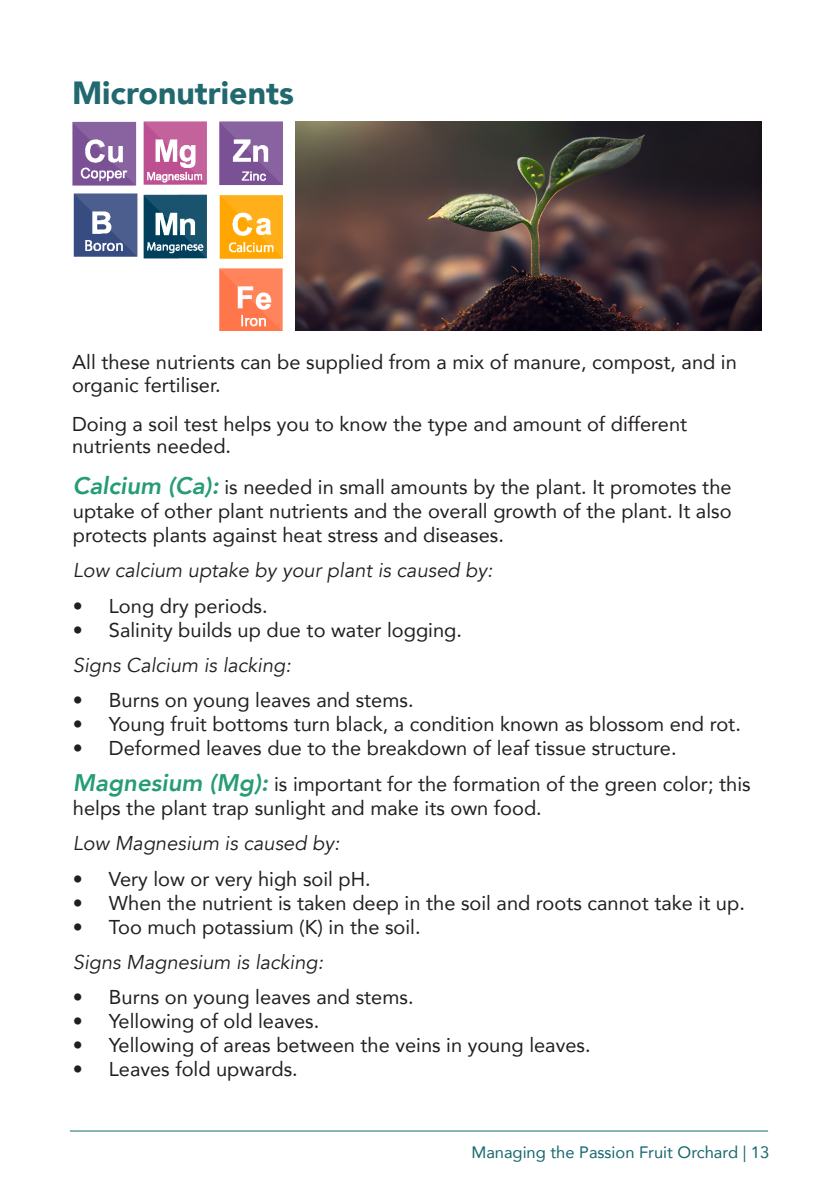
<style>
.page{position:relative;width:840px;height:1191px;background:#fff}
.page>*{position:absolute;margin:0;border:0;box-sizing:border-box;transform-origin:0 0}
.t1{font:900 32px "Avenir";color:#21696e}
.t2{font:20px/24px "Avenir";color:#231f20}
.t3{font:italic 20px "Avenir";color:#231f20}
.t4{font:16.4px "Avenir";color:#17676d}
.s1{font-weight:800;font-style:italic;font-size:24px;color:#269c76}
</style>
<div class="page">
<hr style="left:70px;top:1130px;width:697px;height:1px;background:#17676d">
<img style="left:296px;top:121px;width:465px;height:210px">
<img style="left:178px;top:121px;width:104px;height:210px">
<img style="left:73px;top:121px;width:105px;height:138px">
<p class="t1" style="left:72px;top:65px;width:223px">Micronutrients</p>
<p class="t2" style="left:72px;top:351px;width:666px;line-height:22px">All these nutrients can be supplied from a mix of manure, compost, and in organic fertiliser.</p>
<p class="t2" style="left:72px;top:412px;width:616px;line-height:22px">Doing a soil test helps you to know the type and amount of different nutrients needed.</p>
<p class="t2" style="left:73px;top:474px;width:659px;text-align:justify"><span class="s1">Calcium (Ca):</span> is needed in small amounts by the plant. It promotes the uptake of other plant nutrients and the overall growth of the plant. It also protects plants against heat stress and diseases.</p>
<p class="t3" style="left:73px;top:558px;width:421px">Low calcium uptake by your plant is caused by:</p>
<p class="t2" style="left:73px;top:593px;width:196px">• Long dry periods.</p>
<p class="t2" style="left:73px;top:617px;width:390px">• Salinity builds up due to water logging.</p>
<p class="t3" style="left:73px;top:653px;width:219px">Signs Calcium is lacking:</p>
<p class="t2" style="left:73px;top:688px;width:342px">• Burns on young leaves and stems.</p>
<p class="t2" style="left:73px;top:712px;width:669px">• Young fruit bottoms turn black, a condition known as blossom end rot.</p>
<p class="t2" style="left:73px;top:736px;width:605px">• Deformed leaves due to the breakdown of leaf tissue structure.</p>
<p class="t2" style="left:73px;top:771px;width:678px"><span class="s1">Magnesium (Mg):</span> is important for the formation of the green color; this helps the plant trap sunlight and make its own food.</p>
<p class="t3" style="left:73px;top:831px;width:268px">Low Magnesium is caused by:</p>
<p class="t2" style="left:73px;top:866px;width:299px">• Very low or very high soil pH.</p>
<p class="t2" style="left:73px;top:890px;width:673px">• When the nutrient is taken deep in the soil and roots cannot take it up.</p>
<p class="t2" style="left:73px;top:914px;width:349px">• Too much potassium (K) in the soil.</p>
<p class="t3" style="left:73px;top:950px;width:252px">Signs Magnesium is lacking:</p>
<p class="t2" style="left:73px;top:984px;width:342px">• Burns on young leaves and stems.</p>
<p class="t2" style="left:73px;top:1008px;width:248px">• Yellowing of old leaves.</p>
<p class="t2" style="left:73px;top:1032px;width:519px">• Yellowing of areas between the veins in young leaves.</p>
<p class="t2" style="left:73px;top:1056px;width:226px">• Leaves fold upwards.</p>
<p class="t4" style="left:471px;top:1139px;width:299px">Managing the Passion Fruit Orchard | 13</p>
</div>
